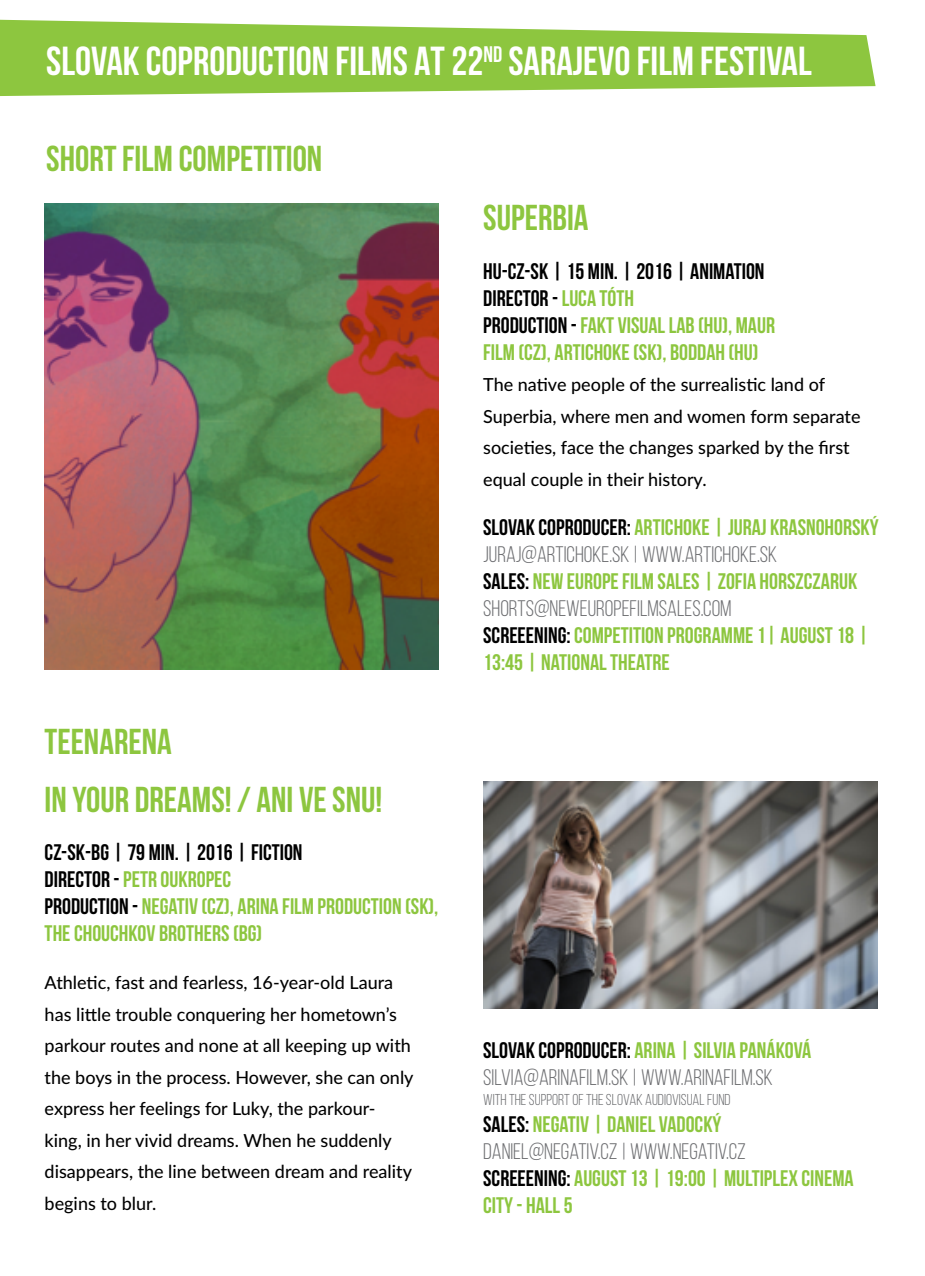
<style>
.page{position:relative;width:925px;height:1276px;background:#fff}
.page>*{position:absolute;margin:0;border:0;box-sizing:border-box;transform-origin:0 0}
.t1{font:700 40.5px "Bebas Neue";color:#fff}
.t2{font:700 36px "Bebas Neue";color:#8dc63f}
.t3{font:700 22.5px/27px "Bebas Neue";color:#8dc63f}
.t4{font:22.5px/27px "Bebas Neue";color:#6d6e71}
.t5{font:500 18px/31.5px "Lato";color:#000}
.t6{font:15.75px "Bebas Neue";color:#6d6e71}
.s1{color:#000}
.s2{font-weight:400;color:#6d6e71}
.s3{font-weight:700;color:#000}
.s4{font-weight:700;color:#8dc63f}
</style>
<div class="page">
<svg style="left:0;top:20px;width:875px;height:76px;fill:#8dc63f"></svg>
<img style="left:45px;top:203px;width:393px;height:467px">
<img style="left:483px;top:781px;width:394px;height:228px">
<h1 class="t1" style="left:46px;top:39px;width:767px">SLOVAK COPRODUCTION FILMS AT 22<sup>ND</sup> SARAJEVO FILM FESTIVAL</h1>
<h2 class="t2" style="left:46px;top:139px;width:278px">SHORT FILM COMPETITION</h2>
<h2 class="t2" style="left:45px;top:722px;width:129px">TEENARENA</h2>
<h2 class="t2" style="left:45px;top:779px;width:339px">IN YOUR DREAMS! / ANI VE SNU!</h2>
<p class="t3" style="left:45px;top:839px;width:395px"><span class="s1">CZ-SK-BG | 79 MIN. | 2016 | FICTION<br>DIRECTOR -</span> PETR OUKROPEC<br><span class="s1">PRODUCTION -</span> NEGATIV (CZ), ARINA FILM PRODUCTION (SK), THE CHOUCHKOV BROTHERS (BG)</p>
<p class="t5" style="left:45px;top:966px;width:370px">Athletic, fast and fearless, 16-year-old Laura has little trouble conquering her hometown’s parkour routes and none at all keeping up with the boys in the process. However, she can only express her feelings for Luky, the parkour&shy;king, in her vivid dreams. When he suddenly disappears, the line between dream and reality begins to blur.</p>
<h2 class="t2" style="left:483px;top:198px;width:107px">SUPERBIA</h2>
<p class="t3" style="left:483px;top:257px;width:293px"><span class="s1">HU-CZ-SK | 15 MIN. | 2016 | ANIMATION DIRECTOR -</span> LUCA TÓTH<br><span class="s1">PRODUCTION -</span> FAKT VISUAL LAB (HU), MAUR FILM (CZ), ARTICHOKE (SK), BODDAH (HU)</p>
<p class="t5" style="left:483px;top:368px;width:379px">The native people of the surrealistic land of Superbia, where men and women form separate societies, face the changes sparked by the first equal couple in their history.</p>
<p class="t3" style="left:483px;top:513px;width:397px"><span class="s1">SLOVAK COPRODUCER:</span> ARTICHOKE | JURAJ KRASNOHORSKÝ <span class="s2">JURAJ@ARTICHOKE.SK | WWW.ARTICHOKE.SK<br></span><span class="s1">SALES:</span> NEW EUROPE FILM SALES | ZOFIA HORSZCZARUK <span class="s2">SHORTS@NEWEUROPEFILMSALES.COM<br></span><span class="s1">SCREEENING:</span> COMPETITION PROGRAMME 1| AUGUST 18 | 13:45 | NATIONAL THEATRE</p>
<p class="t4" style="left:483px;top:1036px;width:330px"><span class="s3">SLOVAK COPRODUCER:</span> <span class="s4">ARINA | SILVIA PANÁKOVÁ<br></span>SILVIA@ARINAFILM.SK | WWW.ARINAFILM.SK</p>
<p class="t6" style="left:483px;top:1091px;width:249px">WITH THE SUPPORT OF THE SLOVAK AUDIOVISUAL FUND</p>
<p class="t3" style="left:483px;top:1110px;width:372px"><span class="s1">SALES:</span> NEGATIV | DANIEL VADOCKÝ<br><span class="s2">DANIEL@NEGATIV.CZ | WWW.NEGATIV.CZ<br></span><span class="s1">SCREEENING:</span> AUGUST 13 | 19:00 | MULTIPLEX CINEMA<br>CITY - HALL 5</p>
</div>
